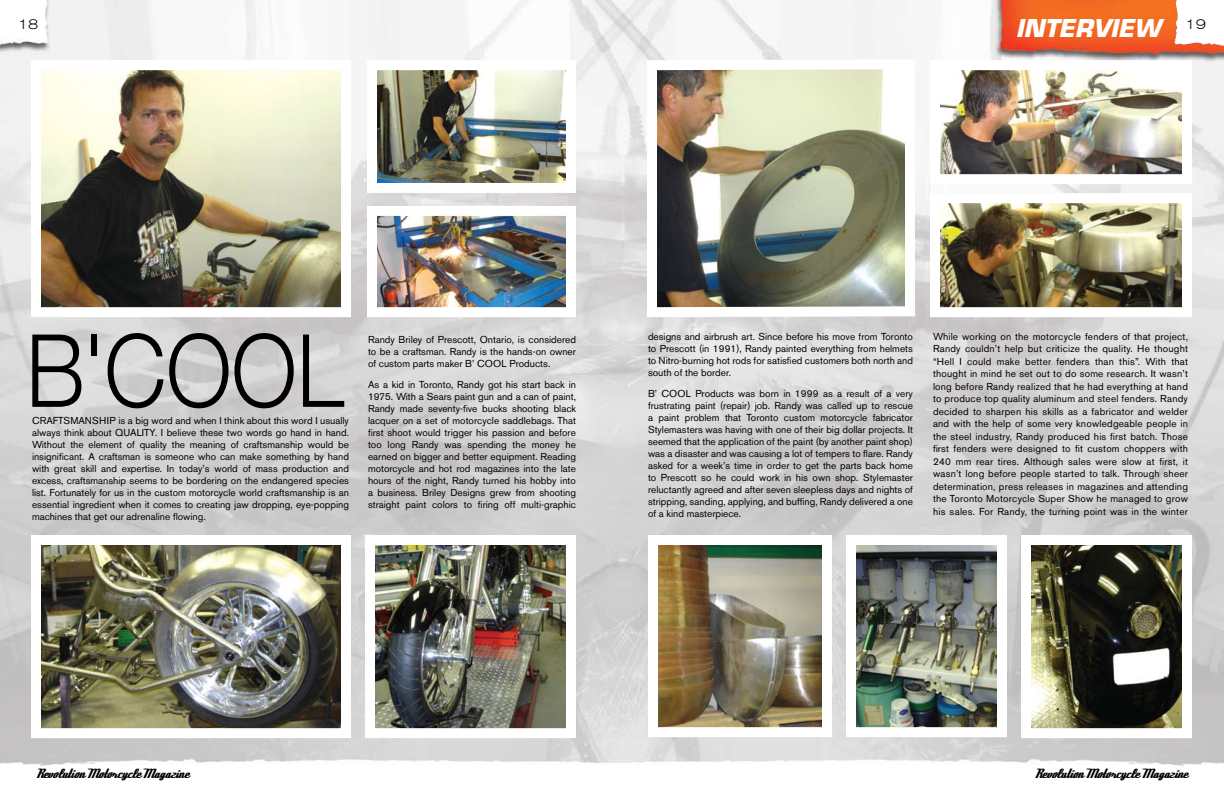
<style>
.page{position:relative;width:1224px;height:792px;background:#fff}
.page>*{position:absolute;margin:0;border:0;box-sizing:border-box;transform-origin:0 0}
.t1{font:300 101.2px "Helvetica Neue";color:#000;scale:.87 1}
.t2{font:300 30.4px "Helvetica Neue";color:#000;scale:2.9 1}
.t3{font:italic 700 24px "Eurostile";color:#fff}
.t4{font:14.3px "Deftone Stylus";color:#000}
.t5{font:300 expanded 14px "Akzidenz Grotesk BE";color:#000}
.t6{font:10px/12px "Akzidenz Grotesk BE";color:#000;text-align:justify}
</style>
<div class="page">
<img style="left:0;top:0;width:1224px;height:766px">
<svg style="left:1174px;top:0;width:50px;height:46px"></svg>
<img style="left:42px;top:71px;width:298px;height:235px">
<div style="left:31px;top:60px;width:320px;height:257px;border:10px solid #fff"></div>
<img style="left:642px;top:54px;width:278px;height:268px">
<img style="left:378px;top:71px;width:187px;height:111px">
<img style="left:941px;top:71px;width:240px;height:102px">
<img style="left:659px;top:546px;width:162px;height:180px">
<div style="left:648px;top:535px;width:184px;height:202px;border:10px solid #fff"></div>
<img style="left:857px;top:546px;width:139px;height:180px">
<div style="left:846px;top:535px;width:161px;height:202px;border:10px solid #fff"></div>
<img style="left:378px;top:217px;width:187px;height:89px">
<div style="left:367px;top:206px;width:209px;height:111px;border:10px solid #fff"></div>
<img style="left:941px;top:204px;width:240px;height:102px">
<div style="left:930px;top:193px;width:262px;height:124px;border:10px solid #fff"></div>
<img style="left:42px;top:546px;width:298px;height:181px">
<div style="left:31px;top:535px;width:320px;height:203px;border:10px solid #fff"></div>
<img style="left:376px;top:546px;width:189px;height:181px">
<div style="left:365px;top:535px;width:211px;height:203px;border:10px solid #fff"></div>
<img style="left:1032px;top:546px;width:149px;height:181px">
<div style="left:1021px;top:535px;width:171px;height:203px;border:10px solid #fff"></div>
<h3 class="t3" style="left:1016px;top:13px;width:147px">INTERVIEW</h3>
<h3 class="t5" style="left:18px;top:16px;width:22px">18</h3>
<h3 class="t5" style="left:1186px;top:16px;width:22px">19</h3>
<h1 class="t1" style="left:26px;top:309px;width:367px">B COOL</h1>
<h2 class="t2" style="left:85px;top:327px;width:8px">I</h2>
<p class="t6" style="left:32px;top:414px;width:319px">CRAFTSMANSHIP is a big word and when I think about this word I usually always think about QUALITY. I believe these two words go hand in hand.<br>Without the element of quality the meaning of craftsmanship would be insignificant. A craftsman is someone who can make something by hand with great skill and expertise. In today’s world of mass production and excess, craftsmanship seems to be bordering on the endangered species list. Fortunately for us in the custom motorcycle world craftsmanship is an essential ingredient when it comes to creating jaw dropping, eye-popping machines that get our adrenaline flowing.</p>
<p class="t6" style="left:368px;top:333px;width:210px">Randy Briley of Prescott, Ontario, is considered to be a craftsman. Randy is the hands-on owner of custom parts maker B’ COOL Products.</p>
<p class="t6" style="left:368px;top:378px;width:210px">As a kid in Toronto, Randy got his start back in 1975. With a Sears paint gun and a can of paint, Randy made seventy-five bucks shooting black lacquer on a set of motorcycle saddlebags. That first shoot would trigger his passion and before too long Randy was spending the money he earned on bigger and better equipment. Reading motorcycle and hot rod magazines into the late hours of the night, Randy turned his hobby into a business. Briley Designs grew from shooting straight paint colors to firing off multi-graphic</p>
<p class="t6" style="left:648px;top:330px;width:267px">designs and airbrush art. Since before his move from Toronto to Prescott (in 1991), Randy painted everything from helmets to Nitro-burning hot rods for satisfied customers both north and south of the border.</p>
<p class="t6" style="left:648px;top:387px;width:267px">B’ COOL Products was born in 1999 as a result of a very frustrating paint (repair) job. Randy was called up to rescue a paint problem that Toronto custom motorcycle fabricator Stylemasters was having with one of their big dollar projects. It seemed that the application of the paint (by another paint shop) was a disaster and was causing a lot of tempers to flare. Randy asked for a week’s time in order to get the parts back home to Prescott so he could work in his own shop. Stylemaster reluctantly agreed and after seven sleepless days and nights of stripping, sanding, applying, and buffing, Randy delivered a one of a kind masterpiece.</p>
<p class="t6" style="left:933px;top:330px;width:257px;line-height:12.5px">While working on the motorcycle fenders of that project, Randy couldn’t help but criticize the quality. He thought “Hell I could make better fenders than this”. With that thought in mind he set out to do some research. It wasn’t long before Randy realized that he had everything at hand to produce top quality aluminum and steel fenders. Randy decided to sharpen his skills as a fabricator and welder and with the help of some very knowledgeable people in the steel industry, Randy produced his first batch. Those first fenders were designed to fit custom choppers with 240 mm rear tires. Although sales were slow at first, it wasn’t long before people started to talk. Through sheer determination, press releases in magazines and attending the Toronto Motorcycle Super Show he managed to grow his sales. For Randy, the turning point was in the winter</p>
<h3 class="t4" style="left:36px;top:766px;width:154px">Revolution Motorcycle Magazine</h3>
<h3 class="t4" style="left:1035px;top:766px;width:154px">Revolution Motorcycle Magazine</h3>
</div>
